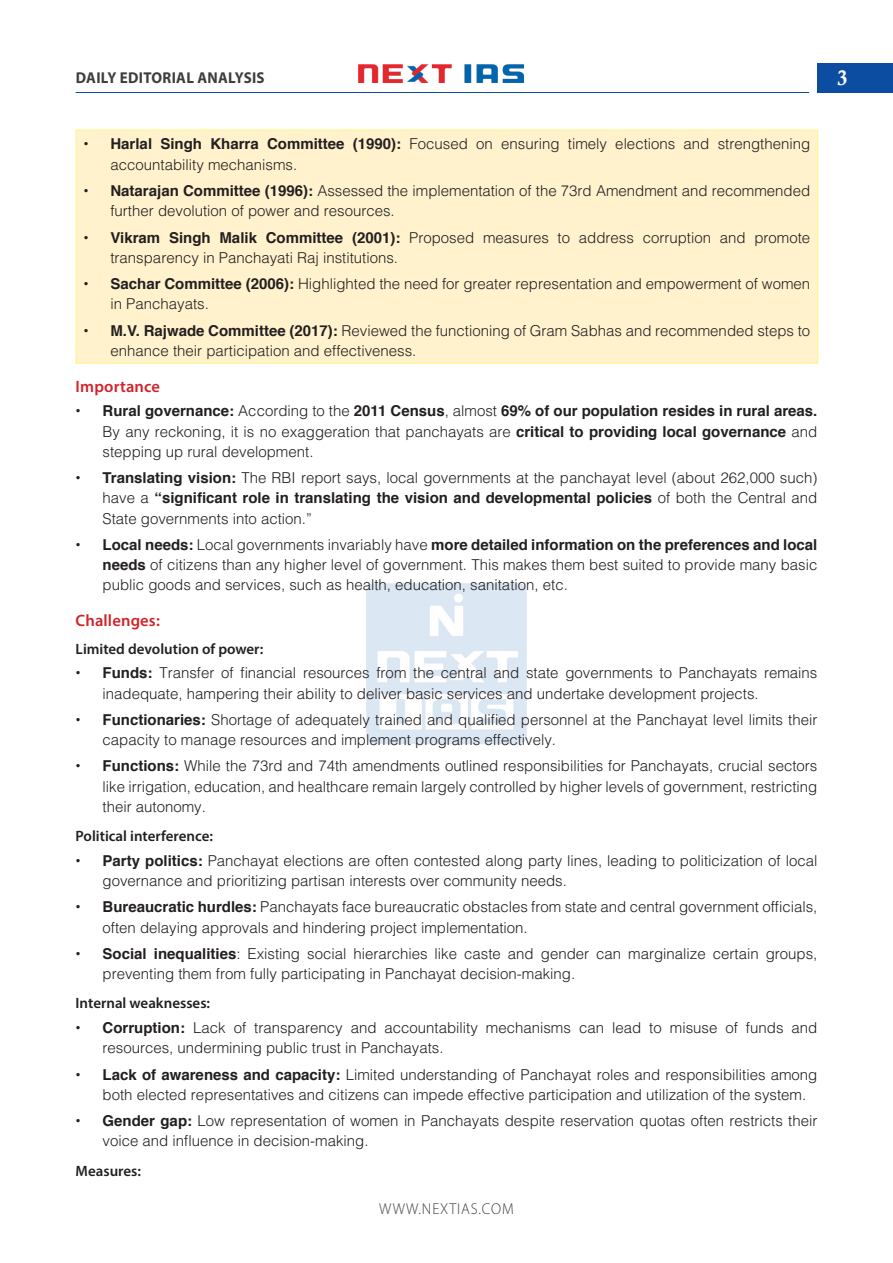
<style>
.page{position:relative;width:893px;height:1263px;background:#fff}
.page>*{position:absolute;margin:0;border:0;box-sizing:border-box;transform-origin:0 0}
.t1{font:21px "Calis MT Bol";color:#fff}
.H-2{font:600 16.5px "Myriad Pro";letter-spacing:.01em;color:#d1232a}
.t2{font:700 15.75px "Myriad Pro";letter-spacing:.02em;color:#3e3e3f;scale:.95 1}
.t3{font:300 15.75px "Myriad Pro";letter-spacing:.06em;color:#3e3e3f;scale:.95 1}
.t4{font:300 15px/20.2px "Helvetica";color:#231f20}
.body{font:600 15px "Myriad Pro";color:#231f20}
.s1{font-weight:700}
</style>
<div class="page">
<div style="left:817px;top:63px;width:76px;height:30px;background:#0d4da1"></div>
<img style="left:358px;top:64px;width:165px;height:19px">
<hr style="left:76px;top:92px;width:733px;height:1px;background:#0d4da1">
<img style="left:366px;top:583px;width:161px;height:161px">
<div style="left:76px;top:130px;width:742px;height:233px;background:#fff2cc"></div>
<hr style="left:76px;top:130px;width:742px;height:1px;background:#fff685">
<hr style="left:76px;top:130px;width:1px;height:233px;background:#fff685">
<hr style="left:817px;top:130px;width:1px;height:233px;background:#fff685">
<hr style="left:76px;top:363px;width:742px;height:1px;background:#fff685">
<p class="t2" style="left:76px;top:67px;width:200px">DAILY EDITORIAL ANALYSIS</p>
<h1 class="t1" style="left:837px;top:66px;width:12px">3</h1>
<p class="t4" style="left:110px;top:134px;width:701px;text-indent:-27px"><span class="s1">• Harlal Singh Kharra Committee (1990):</span> Focused on ensuring timely elections and strengthening accountability mechanisms.</p>
<p class="t4" style="left:110px;top:180px;width:701px;text-indent:-27px"><span class="s1">• Natarajan Committee (1996):</span> Assessed the implementation of the 73rd Amendment and recommended further devolution of power and resources.</p>
<p class="t4" style="left:110px;top:227px;width:701px;text-indent:-27px"><span class="s1">• Vikram Singh Malik Committee (2001):</span> Proposed measures to address corruption and promote transparency in Panchayati Raj institutions.</p>
<p class="t4" style="left:110px;top:273px;width:701px;text-indent:-27px"><span class="s1">• Sachar Committee (2006):</span> Highlighted the need for greater representation and empowerment of women in Panchayats.</p>
<p class="t4" style="left:110px;top:320px;width:701px;text-indent:-27px"><span class="s1">• M.V. Rajwade Committee (2017):</span> Reviewed the functioning of Gram Sabhas and recommended steps to enhance their participation and effectiveness.</p>
<p class="H-2" style="left:76px;top:376px;width:86px">Importance</p>
<p class="t4" style="left:103px;top:400px;width:716px;text-align:justify;text-indent:-27px"><span class="s1">• Rural governance:</span> According to the <span class="s1">2011 Census</span>, almost <span class="s1">69% of our population resides in rural areas.<br></span>By any reckoning, it is no exaggeration that panchayats are <span class="s1">critical to providing local governance</span> and stepping up rural development.</p>
<p class="t4" style="left:103px;top:467px;width:716px;text-align:justify;text-indent:-27px"><span class="s1">• Translating vision:</span> The RBI report says, local governments at the panchayat level (about 262,000 such) have a <span class="s1">“significant role in translating the vision and developmental policies</span> of both the Central and State governments into action.”</p>
<p class="t4" style="left:103px;top:534px;width:716px;text-align:justify;text-indent:-27px"><span class="s1">• Local needs:</span> Local governments invariably have <span class="s1">more detailed information on the preferences and local needs</span> of citizens than any higher level of government. This makes them best suited to provide many basic public goods and services, such as health, education, sanitation, etc.</p>
<p class="H-2" style="left:76px;top:610px;width:86px">Challenges:</p>
<p class="body" style="left:76px;top:639px;width:189px">Limited devolution of power:</p>
<p class="t4" style="left:103px;top:662px;width:716px;text-indent:-27px"><span class="s1">• Funds:</span> Transfer of financial resources from the central and state governments to Panchayats remains inadequate, hampering their ability to deliver basic services and undertake development projects.</p>
<p class="t4" style="left:103px;top:709px;width:716px;text-indent:-27px"><span class="s1">• Functionaries:</span> Shortage of adequately trained and qualified personnel at the Panchayat level limits their capacity to manage resources and implement programs effectively.</p>
<p class="t4" style="left:103px;top:755px;width:716px;text-align:justify;text-indent:-27px"><span class="s1">• Functions:</span> While the 73rd and 74th amendments outlined responsibilities for Panchayats, crucial sectors like irrigation, education, and healthcare remain largely controlled by higher levels of government, restricting their autonomy.</p>
<p class="body" style="left:76px;top:826px;width:139px">Political interference:</p>
<p class="t4" style="left:103px;top:850px;width:716px;text-indent:-27px"><span class="s1">• Party politics:</span> Panchayat elections are often contested along party lines, leading to politicization of local governance and prioritizing partisan interests over community needs.</p>
<p class="t4" style="left:103px;top:896px;width:716px;text-indent:-27px"><span class="s1">• Bureaucratic hurdles:</span> Panchayats face bureaucratic obstacles from state and central government officials, often delaying approvals and hindering project implementation.</p>
<p class="t4" style="left:103px;top:943px;width:716px;text-indent:-27px"><span class="s1">• Social inequalities</span>: Existing social hierarchies like caste and gender can marginalize certain groups, preventing them from fully participating in Panchayat decision-making.</p>
<p class="body" style="left:76px;top:994px;width:136px">Internal weaknesses:</p>
<p class="t4" style="left:103px;top:1017px;width:716px;text-indent:-27px"><span class="s1">• Corruption:</span> Lack of transparency and accountability mechanisms can lead to misuse of funds and resources, undermining public trust in Panchayats.</p>
<p class="t4" style="left:103px;top:1064px;width:716px;text-indent:-27px"><span class="s1">• Lack of awareness and capacity:</span> Limited understanding of Panchayat roles and responsibilities among both elected representatives and citizens can impede effective participation and utilization of the system.</p>
<p class="t4" style="left:103px;top:1110px;width:716px;text-indent:-27px"><span class="s1">• Gender gap:</span> Low representation of women in Panchayats despite reservation quotas often restricts their voice and influence in decision-making.</p>
<p class="body" style="left:76px;top:1161px;width:67px">Measures:</p>
<p class="t3" style="left:379px;top:1200px;width:143px">WWW.NEXTIAS.COM</p>
</div>
